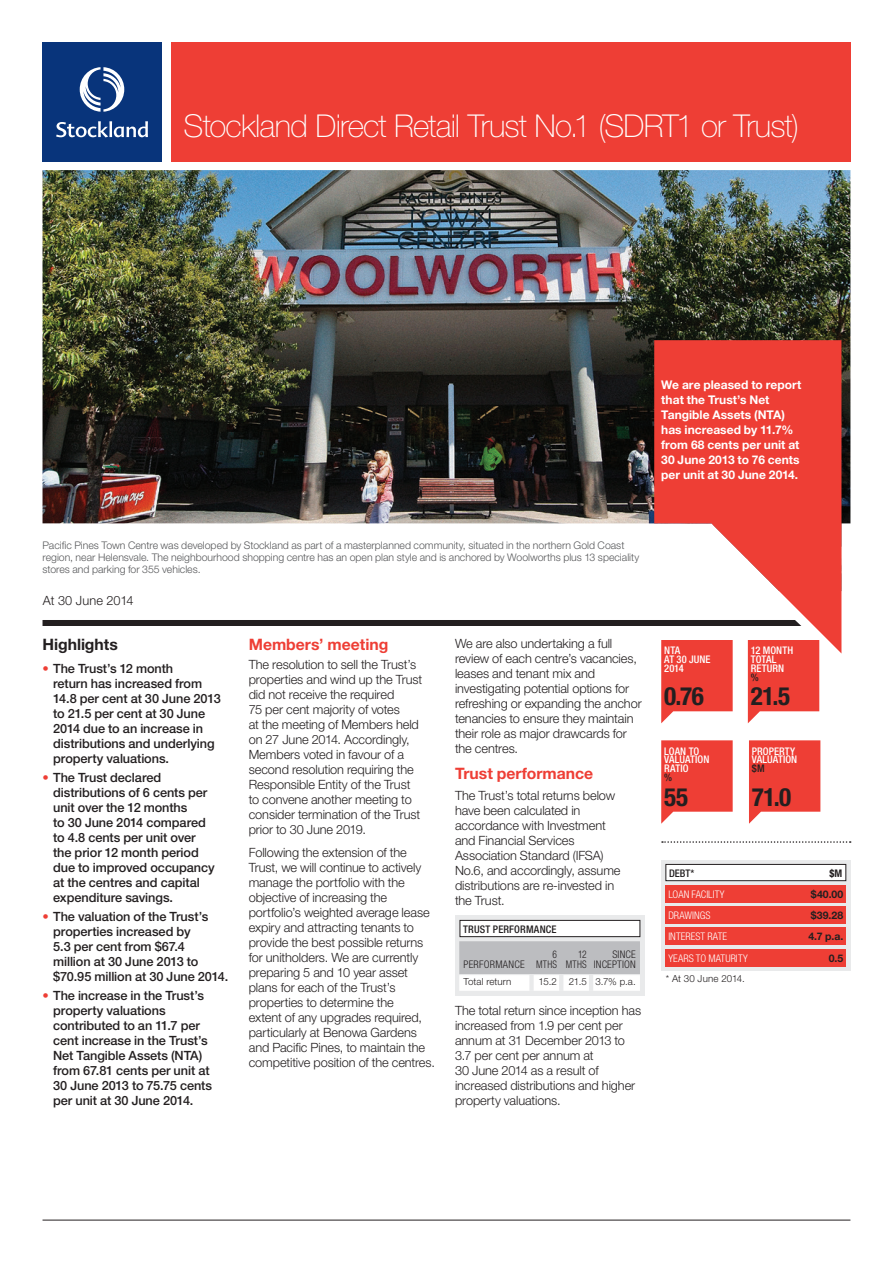
<style>
.page{position:relative;width:893px;height:1263px;background:#fff}
.page>*{position:absolute;margin:0;border:0;box-sizing:border-box;transform-origin:0 0}
.t1{font:100 31.5px "Helvetica Neue LT";letter-spacing:-.025em;color:#fff}
.t2{font:700 condensed 25.2px "Helvetica Neue LT";letter-spacing:-.015em;color:#231f20}
.t3{font:700 15.75px "Helvetica Neue LT";color:#ee3e35}
.t4{font:700 15.75px "Helvetica Neue LT";letter-spacing:-.005em;color:#231f20}
.t5{font:300 12.75px/15px "Helvetica Neue LT";letter-spacing:-.01em;color:#231f20}
.t6{font:500 12.75px/15px "Helvetica Neue LT";letter-spacing:-.005em;color:#231f20}
.t7{font:700 12px/15px "Helvetica Neue LT";letter-spacing:.005em;color:#fff}
.t8{font:300 10.5px/12px "Helvetica Neue LT";color:#57585a}
.t9{font:500 condensed 10.5px/8.9px "Helvetica Neue LT";letter-spacing:.005em;color:#fff}
.t10{font:300 condensed 10.5px "Helvetica Neue LT";letter-spacing:.005em;color:#fff}
.t11{font:500 condensed 10.5px "Helvetica Neue LT";letter-spacing:.015em;color:#231f20}
.t12{font:300 condensed 10.5px/10.5px "Helvetica Neue LT";letter-spacing:.02em;color:#231f20;text-align:right}
.t13{font:700 10.5px "Helvetica Neue LT";letter-spacing:.01em;color:#231f20}
.t14{font:300 condensed 10.5px/10.5px "Helvetica Neue LT";letter-spacing:.02em;color:#231f20;text-align:right;scale:.9 1}
.t15{font:700 condensed 10.5px "Helvetica Neue LT";color:#231f20}
.t16{font:300 9.75px "Helvetica Neue LT";letter-spacing:.005em;color:#231f20}
.s1{color:#ee3e35}
</style>
<div class="page">
<img style="left:43px;top:170px;width:807px;height:421px">
<div style="left:455px;top:916px;width:189px;height:80px;background:linear-gradient(to right,#e6e7e8,#eaebec)"></div>
<div style="left:460px;top:920px;width:180px;height:17px;background:#fff"></div>
<div style="left:460px;top:920px;width:180px;height:17px;border:1px solid #231f20"></div>
<svg style="left:459px;top:941px;width:181px;height:50px"></svg>
<hr style="left:459px;top:974px;width:72px;height:1px;background:#e9eaeb">
<hr style="left:531px;top:974px;width:30px;height:1px;background:#e9eaeb">
<hr style="left:561px;top:974px;width:30px;height:1px;background:#e9eaeb">
<hr style="left:591px;top:974px;width:49px;height:1px;background:#e9eaeb">
<div style="left:529px;top:975px;width:5px;height:16px;background:#e9eaeb"></div>
<hr style="left:559px;top:975px;width:4px;height:16px;background:#e9eaeb">
<hr style="left:589px;top:975px;width:4px;height:16px;background:#e9eaeb">
<div style="left:171px;top:43px;width:679px;height:119px;background:#ee3e35"></div>
<div style="left:43px;top:43px;width:119px;height:119px;background:#08347b"></div>
<svg style="left:80px;top:67px;width:44px;height:45px"></svg>
<svg style="left:56px;top:121px;width:92px;height:16px"></svg>
<svg style="left:654px;top:340px;width:187px;height:313px;fill:#ee3e35"></svg>
<hr style="left:43px;top:1220px;width:807px;height:1px;background:#231f20">
<div style="left:43px;top:620px;width:758px;height:6px;background:#231f20"></div>
<svg style="left:661px;top:640px;width:72px;height:83px;background:#f05850"></svg>
<svg style="left:661px;top:740px;width:72px;height:84px;background:#f05a52"></svg>
<svg style="left:749px;top:740px;width:71px;height:84px;background:#f05851"></svg>
<svg style="left:748px;top:640px;width:71px;height:83px;background:#f0564e"></svg>
<svg style="left:661px;top:860px;width:189px;height:110px;background:#e7d0d0"></svg>
<div style="left:665px;top:928px;width:181px;height:17px;background:#ee3e35"></div>
<div style="left:665px;top:949px;width:181px;height:17px;background:#ee3e35"></div>
<div style="left:665px;top:885px;width:181px;height:17px;background:#ee3e35"></div>
<div style="left:665px;top:906px;width:181px;height:17px;background:#ee3e35"></div>
<div style="left:666px;top:864px;width:180px;height:17px;background:#fff"></div>
<div style="left:665px;top:864px;width:181px;height:17px;border:1px solid #231f20"></div>
<svg style="left:662px;top:841px;width:189px;height:2px"></svg>
<h1 class="t1" style="left:184px;top:108px;width:617px">Stockland Direct Retail Trust No.1 (SDRT1 or Trust)</h1>
<p class="t7" style="left:661px;top:377px;width:142px">We are pleased to report that the Trust’s Net<br>Tangible Assets (NTA) has increased by 11.7% from 68 cents per unit at<br>30 June 2013 to 76 cents per unit at 30 June 2014.</p>
<p class="t8" style="left:43px;top:539px;width:598px">Pacific Pines Town Centre was developed by Stockland as part of a masterplanned community, situated in the northern Gold Coast region, near Helensvale. The neighbourhood shopping centre has an open plan style and is anchored by Woolworths plus 13 speciality stores and parking for 355 vehicles.</p>
<p class="t5" style="left:43px;top:593px;width:92px">At 30 June 2014</p>
<p class="t4" style="left:43px;top:635px;width:77px">Highlights</p>
<p class="t6" style="left:53px;top:661px;width:169px;text-indent:-11px"><span class="s1">•</span> The Trust’s 12 month<br>return has increased from<br>14.8 per cent at 30 June 2013 to 21.5 per cent at 30 June<br>2014 due to an increase in distributions and underlying property valuations.</p>
<p class="t6" style="left:53px;top:770px;width:163px;text-indent:-11px"><span class="s1">•</span> The Trust declared distributions of 6 cents per unit over the 12 months<br>to 30 June 2014 compared to 4.8 cents per unit over the prior 12 month period due to improved occupancy at the centres and capital expenditure savings.</p>
<p class="t6" style="left:53px;top:909px;width:177px;text-indent:-11px"><span class="s1">•</span> The valuation of the Trust’s properties increased by<br>5.3 per cent from $67.4<br>million at 30 June 2013 to $70.95 million at 30 June 2014.</p>
<p class="t6" style="left:53px;top:988px;width:160px;text-indent:-11px"><span class="s1">•</span> The increase in the Trust’s property valuations contributed to an 11.7 per cent increase in the Trust’s<br>Net Tangible Assets (NTA) from 67.81 cents per unit at<br>30 June 2013 to 75.75 cents per unit at 30 June 2014.</p>
<p class="t3" style="left:249px;top:635px;width:141px">Members’ meeting</p>
<p class="t5" style="left:249px;top:657px;width:175px">The resolution to sell the Trust’s properties and wind up the Trust did not receive the required<br>75 per cent majority of votes<br>at the meeting of Members held on 27 June 2014. Accordingly,<br>Members voted in favour of a second resolution requiring the<br>Responsible Entity of the Trust to convene another meeting to consider termination of the Trust prior to 30 June 2019.</p>
<p class="t5" style="left:249px;top:845px;width:188px">Following the extension of the<br>Trust, we will continue to actively manage the portfolio with the objective of increasing the portfolio’s weighted average lease expiry and attracting tenants to provide the best possible returns for unitholders. We are currently preparing 5 and 10 year asset plans for each of the Trust’s properties to determine the<br>extent of any upgrades required, particularly at Benowa Gardens and Pacific Pines, to maintain the competitive position of the centres.</p>
<p class="t5" style="left:455px;top:635px;width:188px">We are also undertaking a full review of each centre’s vacancies, leases and tenant mix and investigating potential options for refreshing or expanding the anchor tenancies to ensure they maintain their role as major drawcards for the centres.</p>
<p class="t3" style="left:455px;top:763px;width:140px">Trust performance</p>
<p class="t5" style="left:455px;top:787px;width:167px">The Trust’s total returns below have been calculated in accordance with Investment and Financial Services<br>Association Standard (IFSA)<br>No.6, and accordingly, assume distributions are re-invested in the Trust.</p>
<p class="t11" style="left:463px;top:923px;width:95px">TRUST PERFORMANCE</p>
<p class="t12" style="left:463px;top:959px;width:63px">PERFORMANCE</p>
<p class="t14" style="left:536px;top:949px;width:25px">6<br>MTHS</p>
<p class="t14" style="left:566px;top:949px;width:25px">12<br>MTHS</p>
<p class="t12" style="left:594px;top:949px;width:43px">SINCE<br>INCEPTION</p>
<p class="t16" style="left:463px;top:976px;width:49px">Total return</p>
<p class="t16" style="left:539px;top:976px;width:99px">15.2 21.5 3.7% p.a.</p>
<p class="t5" style="left:455px;top:1003px;width:188px">The total return since inception has increased from 1.9 per cent per annum at 31 December 2013 to<br>3.7 per cent per annum at<br>30 June 2014 as a result of increased distributions and higher property valuations.</p>
<p class="t9" style="left:664px;top:646px;width:48px">NTA<br>AT 30 JUNE<br>2014</p>
<h2 class="t2" style="left:664px;top:681px;width:41px">0.76</h2>
<p class="t9" style="left:664px;top:746px;width:47px">LOAN TO<br>VALUATION<br>RATIO</p>
<p class="t11" style="left:664px;top:771px;width:9px">%</p>
<h2 class="t2" style="left:664px;top:782px;width:25px">55</h2>
<p class="t9" style="left:751px;top:646px;width:44px">12 MONTH<br>TOTAL<br>RETURN</p>
<p class="t11" style="left:751px;top:671px;width:9px">%</p>
<h2 class="t2" style="left:751px;top:681px;width:41px">21.5</h2>
<p class="t9" style="left:752px;top:746px;width:47px">PROPERTY<br>VALUATION</p>
<p class="t11" style="left:752px;top:762px;width:14px">$M</p>
<h2 class="t2" style="left:752px;top:782px;width:41px">71.0</h2>
<p class="t11" style="left:669px;top:867px;width:27px">DEBT*</p>
<p class="t15" style="left:830px;top:866px;width:14px">$M</p>
<p class="t10" style="left:668px;top:888px;width:58px">LOAN FACILITY</p>
<p class="t13" style="left:811px;top:888px;width:34px">$40.00</p>
<p class="t10" style="left:668px;top:909px;width:44px">DRAWINGS</p>
<p class="t13" style="left:811px;top:909px;width:34px">$39.28</p>
<p class="t10" style="left:668px;top:931px;width:60px">INTEREST RATE</p>
<p class="t13" style="left:808px;top:930px;width:36px">4.7 p.a.</p>
<p class="t10" style="left:668px;top:952px;width:81px">YEARS TO MATURITY</p>
<p class="t13" style="left:829px;top:951px;width:16px">0.5</p>
<p class="t16" style="left:666px;top:973px;width:81px">* At 30 June 2014.</p>
</div>
